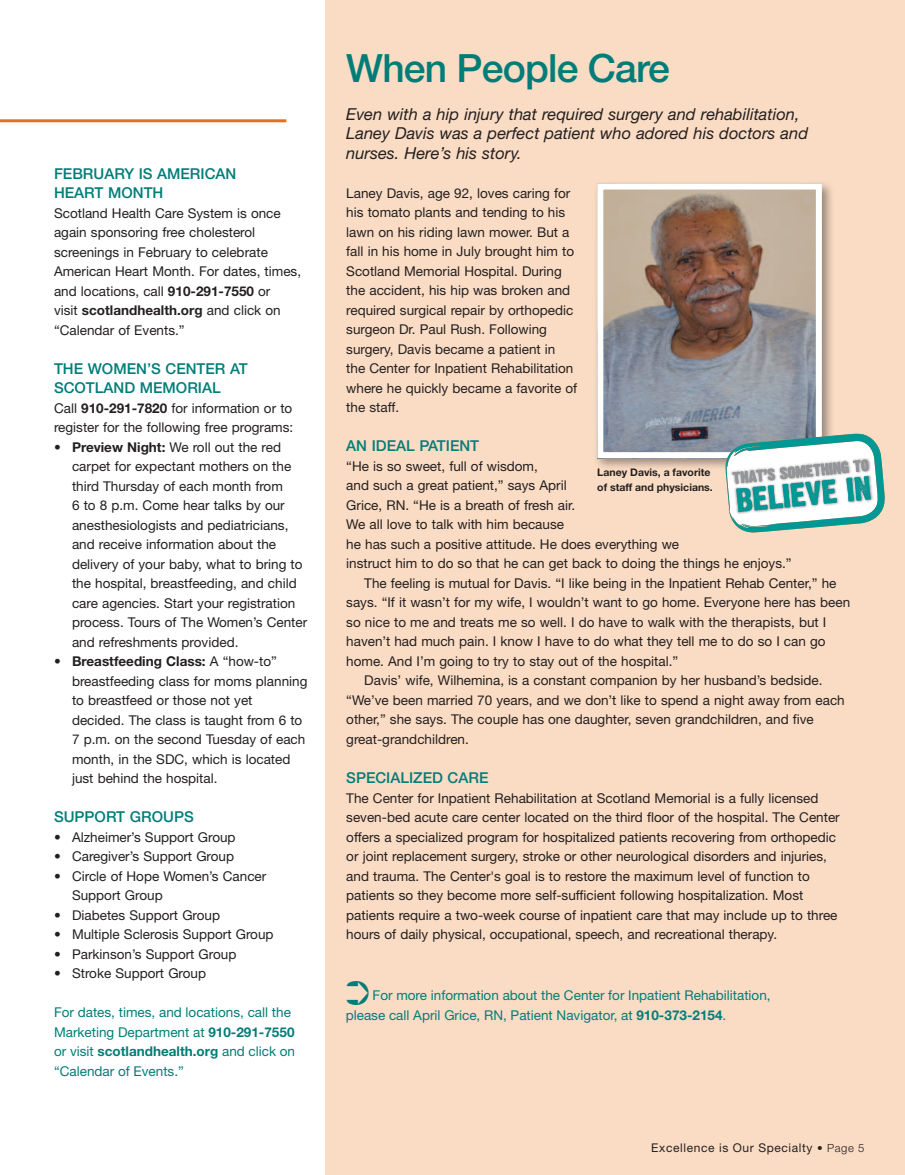
<style>
.page{position:relative;width:905px;height:1175px;background:#fff}
.page>*{position:absolute;margin:0;border:0;box-sizing:border-box;transform-origin:0 0}
.t1{font:500 39px "Helvetica Neue LT Std";color:#007d78}
.t2{font:italic 16.5px/19.5px "Helvetica Neue LT Std";color:#231f20}
.t3{font:500 15px/19.5px "Helvetica Neue LT Std";color:#007d78}
.t4{font:13.5px/19.5px "Helvetica Neue LT Std";color:#231f20}
.t5{font:13.5px/19.5px "Helvetica Neue LT Std";color:#007d78}
.t6{font:12px "Helvetica Neue LT Std";letter-spacing:.05em;color:#231f20}
.t7{font:700 10.5px/15px "Helvetica Neue LT Std";color:#231f20}
.s1{font-weight:700}
.s2{font-weight:300;font-size:11.25px}
</style>
<div class="page">
<div style="left:326px;top:0;width:578px;height:1174px;background:#fadcc4"></div>
<hr style="left:0;top:119px;width:286px;height:3px;background:#e4701e">
<div style="left:593px;top:180px;width:241px;height:291px;background:#231f20;opacity:.45"></div>
<img style="left:604px;top:190px;width:210px;height:261px">
<div style="left:597px;top:183px;width:224px;height:275px;border:6px solid #fff"></div>
<svg style="left:724px;top:433px;width:160px;height:99px;background:#a4cac8"></svg>
<p class="t3" style="left:54px;top:163px;width:184px">FEBRUARY IS AM ERICAN<br>HEART MONTH</p>
<p class="t4" style="left:54px;top:203px;width:248px">Scotland Health Care System is once again sponsoring free cholesterol screenings in February to celebrate American Heart Month. For dates, times, and locations, call <span class="s1">910-291-7550</span> or<br>visit <span class="s1">scotlandhealth.org</span> and click on “Calendar of Events.”</p>
<p class="t3" style="left:54px;top:358px;width:186px">THE WOMEN’S CENTER AT<br>SCOTLAND MEMORIAL</p>
<p class="t4" style="left:54px;top:398px;width:241px">Call <span class="s1">910-291-7820</span> for information or to register for the following free programs:</p>
<p class="t4" style="left:72px;top:437px;width:237px;text-indent:-18px"><span class="s1">• Preview Night:</span> We roll out the red carpet for expectant mothers on the third Thursday of each month from<br>6 to 8 p.m. Come hear talks by our anesthesiologists and pediatricians, and receive information about the delivery of your baby, what to bring to the hospital, breastfeeding, and child care agencies. Start your registration process. Tours of The Women’s Center and refreshments provided.</p>
<p class="t4" style="left:72px;top:651px;width:237px;text-indent:-18px"><span class="s1">• Breastfeeding Class:</span> A “how-to” breastfeeding class for moms planning to breastfeed or those not yet decided. The class is taught from 6 to 7 p.m. on the second Tuesday of each month, in the SDC, which is located just behind the hospital.</p>
<p class="t3" style="left:54px;top:807px;width:141px">SUPPORT GROUPS</p>
<p class="t4" style="left:54px;top:827px;width:183px"><span class="s1">•</span> Alzheimer’s Support Group</p>
<p class="t4" style="left:54px;top:846px;width:182px"><span class="s1">•</span> Caregiver’s Support Group</p>
<p class="t4" style="left:72px;top:866px;width:196px;text-indent:-18px"><span class="s1">•</span> Circle of Hope Women’s Cancer<br>Support Group</p>
<p class="t4" style="left:54px;top:905px;width:168px"><span class="s1">•</span> Diabetes Support Group</p>
<p class="t4" style="left:54px;top:924px;width:221px"><span class="s1">•</span> Multiple Sclerosis Support Group</p>
<p class="t4" style="left:54px;top:944px;width:184px"><span class="s1">•</span> Parkinson’s Support Group</p>
<p class="t4" style="left:54px;top:963px;width:154px"><span class="s1">•</span> Stroke Support Group</p>
<p class="t5" style="left:54px;top:1002px;width:243px">For dates, times, and locations, call the Marketing Department at <span class="s1">910-291-7550 </span>or visit <span class="s1">scotlandhealth.org</span> and click on “Calendar of Events.”</p>
<h1 class="t1" style="left:346px;top:45px;width:325px">WHEN PEOPLE CARE</h1>
<p class="t2" style="left:346px;top:104px;width:463px">Even with a hip injury that required surgery and rehabilitation,<br>Laney Davis was a perfect patient who adored his doctors and nurses. Here’s his story.</p>
<p class="t4" style="left:346px;top:183px;width:232px">Laney Davis, age 92, loves caring for his tomato plants and tending to his lawn on his riding lawn mower. But a fall in his home in July brought him to Scotland Memorial Hospital. During the accident, his hip was broken and required surgical repair by orthopedic surgeon Dr. Paul Rush. Following surgery, Davis became a patient in the Center for Inpatient Rehabilitation where he quickly became a favorite of the staff.</p>
<p class="t3" style="left:346px;top:436px;width:134px">AN IDEAL PATIENT</p>
<p class="t4" style="left:346px;top:456px;width:193px">“He is so sweet, full of wisdom,</p>
<p class="t4" style="left:346px;top:475px;width:222px">and such a great patient,” says April</p>
<p class="t4" style="left:346px;top:495px;width:230px">Grice, RN. “He is a breath of fresh air.</p>
<p class="t4" style="left:346px;top:514px;width:219px">We all love to talk with him because</p>
<p class="t4" style="left:346px;top:534px;width:334px">he has such a positive attitude. He does everything we</p>
<p class="t4" style="left:346px;top:553px;width:447px">instruct him to do so that he can get back to doing the things he enjoys.”</p>
<p class="t4" style="left:364px;top:573px;width:473px">The feeling is mutual for Davis. “I like being in the Inpatient Rehab Center,” he</p>
<p class="t4" style="left:346px;top:592px;width:505px">says. “If it wasn’t for my wife, I wouldn’t want to go home. Everyone here has been</p>
<p class="t4" style="left:346px;top:612px;width:481px">so nice to me and treats me so well. I do have to walk with the therapists, but I</p>
<p class="t4" style="left:346px;top:631px;width:481px">haven’t had much pain. I know I have to do what they tell me to do so I can go</p>
<p class="t4" style="left:346px;top:651px;width:333px">home. And I’m going to try to stay out of the hospital.”</p>
<p class="t4" style="left:364px;top:670px;width:459px">Davis’ wife, Wilhemina, is a constant companion by her husband’s bedside.</p>
<p class="t4" style="left:346px;top:690px;width:500px">“We’ve been married 70 years, and we don’t like to spend a night away from each</p>
<p class="t4" style="left:346px;top:709px;width:469px">other,” she says. The couple has one daughter, seven grandchildren, and five</p>
<p class="t4" style="left:346px;top:729px;width:124px">great-grandchildren.</p>
<p class="t3" style="left:346px;top:767px;width:144px">SPECIALIZED CARE</p>
<p class="t4" style="left:346px;top:787px;width:495px">The Center for Inpatient Rehabilitation at Scotland Memorial is a fully licensed seven-bed acute care center located on the third floor of the hospital. The Center offers a specialized program for hospitalized patients recovering from orthopedic or joint replacement surgery, stroke or other neurological disorders and injuries, and trauma. The Center's goal is to restore the maximum level of function to patients so they become more self-sufficient following hospitalization. Most patients require a two-week course of inpatient care that may include up to three hours of daily physical, occupational, speech, and recreational therapy.</p>
<p class="t7" style="left:597px;top:464px;width:117px">Laney Davis, a favorite of staff and physicians.</p>
<p class="t5" style="left:346px;top:985px;width:426px;text-indent:27px">For more information about the Center for Inpatient Rehabilitation, please call April Grice, RN, Patient Navigator, at <span class="s1">910-373-2154</span>.</p>
<p class="t6" style="left:651px;top:1140px;width:215px">Excellence is Our Specialty <span class="s2">• Page 5</span></p>
</div>
